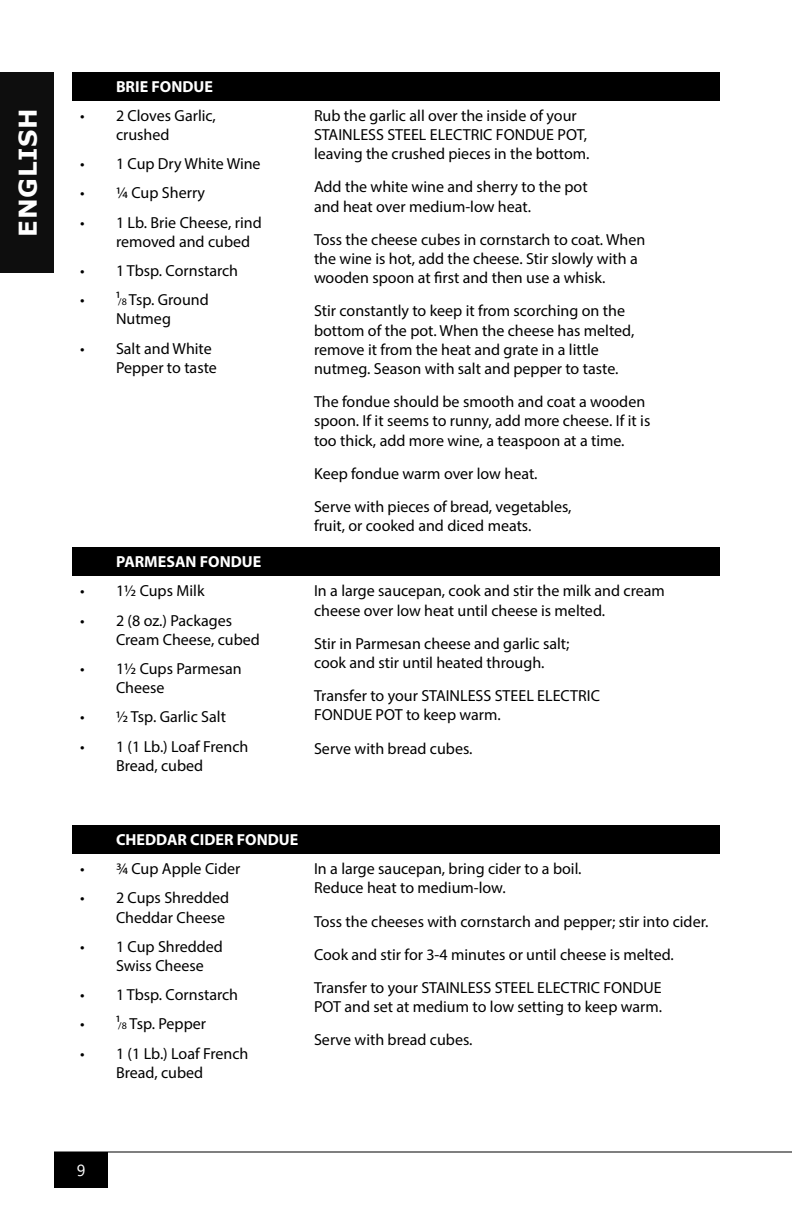
<style>
.page{position:relative;width:792px;height:1224px;background:#fff}
.page>*{position:absolute;margin:0;border:0;box-sizing:border-box;transform-origin:0 0}
.t1{font:700 24.4px "Verdana";letter-spacing:.03em;color:#fff}
.t2{font:16px/19.2px "Myriad Pro";color:#000}
.t3{font:700 16px "Myriad Pro";color:#fff}
.t4{font:16px "Segoe UI";color:#fff}
.s1{font-size:10px}
</style>
<div class="page">
<div style="left:0;top:72px;width:54px;height:201px;background:#0e0e0e"></div>
<hr style="left:54px;top:1152px;width:738px;height:1px;background:#000">
<div style="left:54px;top:1152px;width:54px;height:36px;background:#000"></div>
<div style="left:72px;top:72px;width:648px;height:29px;background:#000"></div>
<div style="left:72px;top:547px;width:648px;height:29px;background:#000"></div>
<div style="left:72px;top:825px;width:648px;height:29px;background:#000"></div>
<h1 class="t1" style="left:11px;top:237px;width:130px;rotate:-90deg">ENGLISH</h1>
<p class="t3" style="left:116px;top:76px;width:99px">BRIE FONDUE</p>
<p class="t2" style="left:116px;top:106px;width:101px;text-indent:-36px">• 2 Cloves Garlic, crushed</p>
<p class="t2" style="left:80px;top:154px;width:182px">• 1 Cup Dry White Wine</p>
<p class="t2" style="left:80px;top:183px;width:127px">• ¼ Cup Sherry</p>
<p class="t2" style="left:116px;top:212px;width:147px;text-indent:-36px">• 1 Lb. Brie Cheese, rind removed and cubed</p>
<p class="t2" style="left:80px;top:261px;width:160px">• 1 Tbsp. Cornstarch</p>
<p class="t2" style="left:80px;top:290px;width:130px;text-align:center">• ¹<span class="s1">/8</span> Tsp. Ground<br>Nutmeg</p>
<p class="t2" style="left:116px;top:338px;width:102px;text-indent:-36px">• Salt and White<br>Pepper to taste</p>
<p class="t3" style="left:116px;top:552px;width:147px">PARMESAN FONDUE</p>
<p class="t2" style="left:80px;top:581px;width:126px">• 1½ Cups Milk</p>
<p class="t2" style="left:116px;top:610px;width:145px;text-indent:-36px">• 2 (8 oz.) Packages<br>Cream Cheese, cubed</p>
<p class="t2" style="left:116px;top:659px;width:127px;text-indent:-36px">• 1½ Cups Parmesan<br>Cheese</p>
<p class="t2" style="left:80px;top:707px;width:148px">• ½ Tsp. Garlic Salt</p>
<p class="t2" style="left:80px;top:736px;width:170px;text-align:center">• 1 (1 Lb.) Loaf French<br>Bread, cubed</p>
<p class="t2" style="left:314px;top:106px;width:277px">Rub the garlic all over the inside of your<br>STAINLESS STEEL ELECTRIC FONDUE POT, leaving the crushed pieces in the bottom.</p>
<p class="t2" style="left:314px;top:177px;width:275px">Add the white wine and sherry to the pot and heat over medium-low heat.</p>
<p class="t2" style="left:314px;top:230px;width:333px">Toss the cheese cubes in cornstarch to coat. When the wine is hot, add the cheese. Stir slowly with a wooden spoon at first and then use a whisk.</p>
<p class="t2" style="left:314px;top:301px;width:322px">Stir constantly to keep it from scorching on the bottom of the pot. When the cheese has melted, remove it from the heat and grate in a little nutmeg. Season with salt and pepper to taste.</p>
<p class="t2" style="left:314px;top:392px;width:338px">The fondue should be smooth and coat a wooden spoon. If it seems to runny, add more cheese. If it is too thick, add more wine, a teaspoon at a time.</p>
<p class="t2" style="left:314px;top:464px;width:225px">Keep fondue warm over low heat.</p>
<p class="t2" style="left:314px;top:497px;width:259px">Serve with pieces of bread, vegetables, fruit, or cooked and diced meats.</p>
<p class="t2" style="left:314px;top:581px;width:352px">In a large saucepan, cook and stir the milk and cream cheese over low heat until cheese is melted.</p>
<p class="t2" style="left:314px;top:633px;width:257px">Stir in Parmesan cheese and garlic salt; cook and stir until heated through.</p>
<p class="t2" style="left:314px;top:686px;width:287px">Transfer to your STAINLESS STEEL ELECTRIC<br>FONDUE POT to keep warm.</p>
<p class="t2" style="left:314px;top:738px;width:160px">Serve with bread cubes.</p>
<p class="t3" style="left:116px;top:830px;width:184px">CHEDDAR CIDER FONDUE</p>
<p class="t2" style="left:80px;top:859px;width:162px">• ¾ Cup Apple Cider</p>
<p class="t2" style="left:80px;top:888px;width:151px;text-align:right">• 2 Cups Shredded<br>Cheddar Cheese</p>
<p class="t2" style="left:116px;top:937px;width:108px;text-indent:-36px">• 1 Cup Shredded<br>Swiss Cheese</p>
<p class="t2" style="left:80px;top:985px;width:160px">• 1 Tbsp. Cornstarch</p>
<p class="t2" style="left:80px;top:1014px;width:128px">• ¹<span class="s1">/8</span> Tsp. Pepper</p>
<p class="t2" style="left:80px;top:1043px;width:170px;text-align:center">• 1 (1 Lb.) Loaf French<br>Bread, cubed</p>
<p class="t2" style="left:314px;top:859px;width:269px">In a large saucepan, bring cider to a boil.<br>Reduce heat to medium-low.</p>
<p class="t2" style="left:314px;top:911px;width:396px">Toss the cheeses with cornstarch and pepper; stir into cider.</p>
<p class="t2" style="left:314px;top:945px;width:361px">Cook and stir for 3-4 minutes or until cheese is melted.</p>
<p class="t2" style="left:314px;top:978px;width:350px">Transfer to your STAINLESS STEEL ELECTRIC FONDUE<br>POT and set at medium to low setting to keep warm.</p>
<p class="t2" style="left:314px;top:1030px;width:160px">Serve with bread cubes.</p>
<p class="t4" style="left:77px;top:1155px;width:10px">9</p>
</div>
